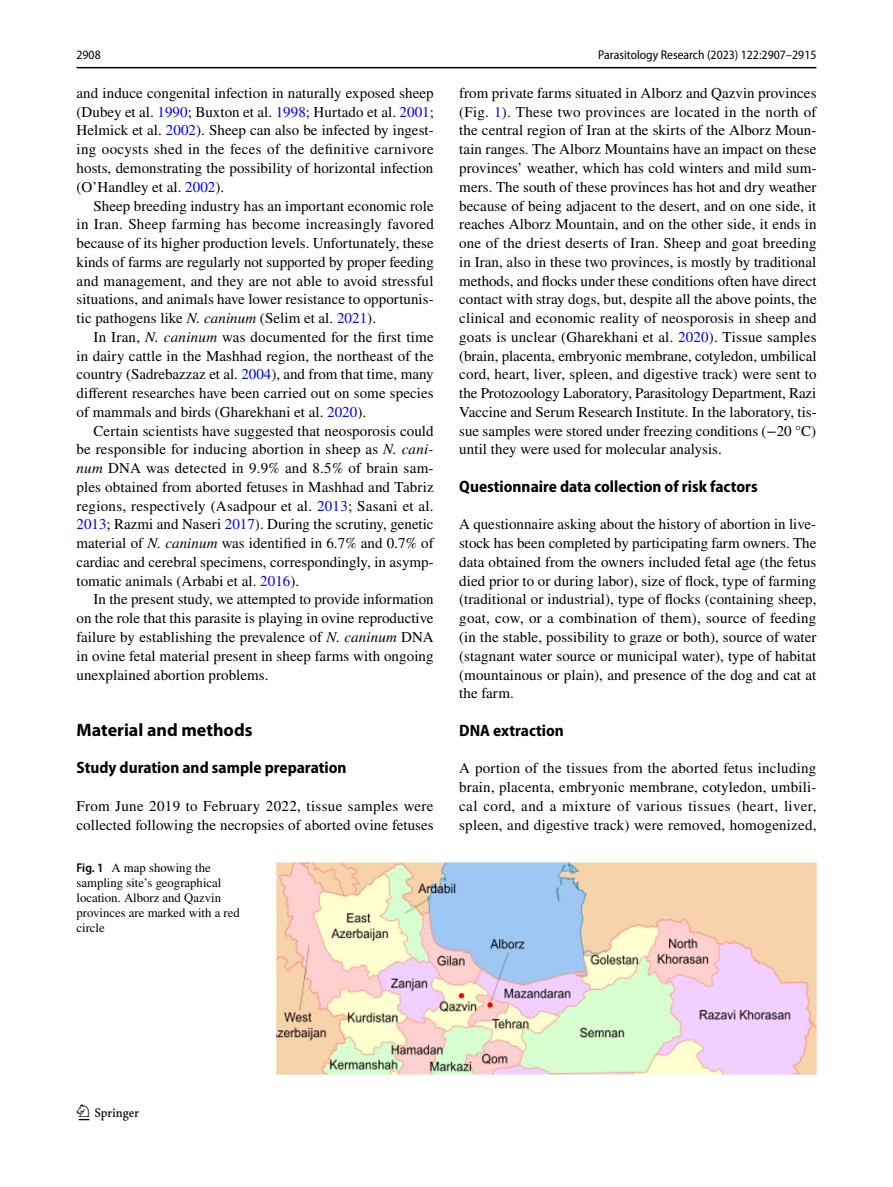
<style>
.page{position:relative;width:893px;height:1187px;background:#fff}
.page>*{position:absolute;margin:0;border:0;box-sizing:border-box;transform-origin:0 0}
.t1{font:22.5px "Springnew Regular 2";color:#000}
.t2{font:700 18px "Myriad Pro";color:#000}
.t3{font:700 semi-condensed 16.5px "Myriad Pro";color:#000}
.t4{font:15px/18.8px "STIX";letter-spacing:.005em;color:#000;text-align:justify}
.t5{font:12.75px/15px "STIX";color:#000}
.t6{font:semi-condensed 12.75px "Myriad Pro";color:#000}
.s1{color:#00f}
.s2{font-style:italic}
.s3{font-family:"Myriad Pro";font-weight:600;font-stretch:semi-condensed}
</style>
<div class="page">
<hr style="left:77px;top:67px;width:739px;height:1px;background:#000">
<img style="left:276px;top:862px;width:540px;height:211px">
<p class="t6" style="left:77px;top:48px;width:26px">2908</p>
<p class="t6" style="left:598px;top:48px;width:220px">Parasitology Research (2023) 122:2907–2915</p>
<p class="t4" style="left:77px;top:84px;width:359px">and induce congenital infection in naturally exposed sheep (Dubey et al. <span class="s1">1990</span>; Buxton et al. <span class="s1">1998</span>; Hurtado et al. <span class="s1">2001</span>; Helmick et al. <span class="s1">2002</span>). Sheep can also be infected by ingest&shy;ing oocysts shed in the feces of the definitive carnivore hosts, demonstrating the possibility of horizontal infection (O’Handley et al. <span class="s1">2002</span>).</p>
<p class="t4" style="left:77px;top:197px;width:359px;text-indent:17px">Sheep breeding industry has an important economic role in Iran. Sheep farming has become increasingly favored because of its higher production levels. Unfortunately, these kinds of farms are regularly not supported by proper feeding and management, and they are not able to avoid stressful situations, and animals have lower resistance to opportunis&shy;tic pathogens like <span class="s2">N. caninum</span> (Selim et al. <span class="s1">2021</span>).</p>
<p class="t4" style="left:77px;top:328px;width:359px;text-indent:17px">In Iran, <span class="s2">N. caninum</span> was documented for the first time in dairy cattle in the Mashhad region, the northeast of the country (Sadrebazzaz et al. <span class="s1">2004</span>), and from that time, many different researches have been carried out on some species of mammals and birds (Gharekhani et al. <span class="s1">2020</span>).</p>
<p class="t4" style="left:77px;top:422px;width:359px;text-indent:17px">Certain scientists have suggested that neosporosis could be responsible for inducing abortion in sheep as <span class="s2">N. cani&shy;num</span> DNA was detected in 9.9% and 8.5% of brain sam&shy;ples obtained from aborted fetuses in Mashhad and Tabriz regions, respectively (Asadpour et al. <span class="s1">2013</span>; Sasani et al.<br><span class="s1">2013</span>; Razmi and Naseri <span class="s1">2017</span>). During the scrutiny, genetic material of <span class="s2">N. caninum</span> was identified in 6.7% and 0.7% of cardiac and cerebral specimens, correspondingly, in asymp&shy;tomatic animals (Arbabi et al. <span class="s1">2016</span>).</p>
<p class="t4" style="left:76px;top:591px;width:359px;text-indent:17px">In the present study, we attempted to provide information on the role that this parasite is playing in ovine reproductive failure by establishing the prevalence of <span class="s2">N. caninum</span> DNA in ovine fetal material present in sheep farms with ongoing unexplained abortion problems.</p>
<p class="t2" style="left:77px;top:718px;width:178px">Material and methods</p>
<p class="t3" style="left:77px;top:758px;width:272px">Study duration and sample preparation</p>
<p class="t4" style="left:77px;top:797px;width:359px">From June 2019 to February 2022, tissue samples were collected following the necropsies of aborted ovine fetuses</p>
<p class="t5" style="left:77px;top:860px;width:165px"><span class="s3">Fig. 1</span> A map showing the sampling site’s geographical location. Alborz and Qazvin provinces are marked with a red circle</p>
<p class="t4" style="left:459px;top:84px;width:359px">from private farms situated in Alborz and Qazvin provinces (Fig. <span class="s1">1</span>). These two provinces are located in the north of the central region of Iran at the skirts of the Alborz Moun&shy;tain ranges. The Alborz Mountains have an impact on these provinces’ weather, which has cold winters and mild sum&shy;mers. The south of these provinces has hot and dry weather because of being adjacent to the desert, and on one side, it reaches Alborz Mountain, and on the other side, it ends in one of the driest deserts of Iran. Sheep and goat breeding in Iran, also in these two provinces, is mostly by traditional methods, and flocks under these conditions often have direct contact with stray dogs, but, despite all the above points, the clinical and economic reality of neosporosis in sheep and goats is unclear (Gharekhani et al. <span class="s1">2020</span>). Tissue samples (brain, placenta, embryonic membrane, cotyledon, umbilical cord, heart, liver, spleen, and digestive track) were sent to the Protozoology Laboratory, Parasitology Department, Razi Vaccine and Serum Research Institute. In the laboratory, tis&shy;sue samples were stored under freezing conditions (−20 °C) until they were used for molecular analysis.</p>
<p class="t3" style="left:459px;top:477px;width:300px">Questionnaire data collection of risk factors</p>
<p class="t4" style="left:459px;top:516px;width:359px">A questionnaire asking about the history of abortion in live&shy;stock has been completed by participating farm owners. The data obtained from the owners included fetal age (the fetus died prior to or during labor), size of flock, type of farming (traditional or industrial), type of flocks (containing sheep, goat, cow, or a combination of them), source of feeding (in the stable, possibility to graze or both), source of water (stagnant water source or municipal water), type of habitat (mountainous or plain), and presence of the dog and cat at the farm.</p>
<p class="t3" style="left:459px;top:721px;width:106px">DNA extraction</p>
<p class="t4" style="left:459px;top:759px;width:359px">A portion of the tissues from the aborted fetus including brain, placenta, embryonic membrane, cotyledon, umbili&shy;cal cord, and a mixture of various tissues (heart, liver, spleen, and digestive track) were removed, homogenized,</p>
<h1 class="t1" style="left:79px;top:1104px;width:62px">1 3</h1>
</div>
